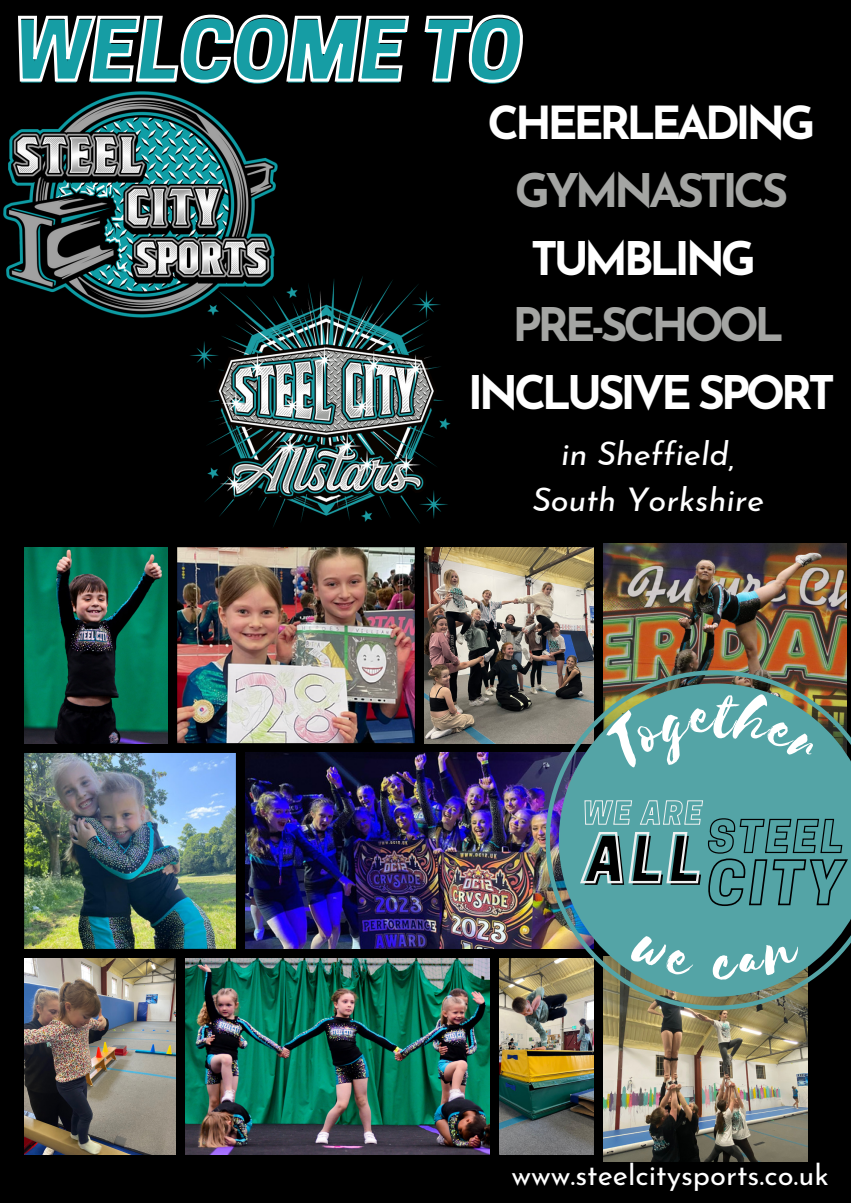
<style>
.page{position:relative;width:851px;height:1203px;background:#fff}
.page>*{position:absolute;margin:0;border:0;box-sizing:border-box;transform-origin:0 0}
.t1{font:italic 800 80.4px "Cooper Hewitt";color:#169da4}
.t2{font:italic 800 62.7px "Cooper Hewitt";color:#000}
.t3{font:700 46.2px "Josefin Sans";letter-spacing:-.095em;color:#fff}
.t4{font:700 46.2px "Josefin Sans";letter-spacing:-.095em;color:#a4a5a3}
.t5{font:700 45.45px "Josefin Sans";letter-spacing:-.095em;color:#fff}
.t6{font:italic 32.55px/45.3px "Josefin Sans";color:#fff;text-align:center}
.t7{font:29.1px "Josefin Sans";color:#fff}
</style>
<div class="page">
<div style="left:0;top:0;width:850px;height:1203px;background:#000"></div>
<img style="left:3px;top:91px;width:275px;height:227px">
<img style="left:163px;top:244px;width:288px;height:315px">
<img style="left:499px;top:958px;width:94px;height:196px">
<img style="left:245px;top:753px;width:300px;height:196px">
<img style="left:24px;top:958px;width:151px;height:196px">
<img style="left:24px;top:753px;width:212px;height:196px">
<img style="left:24px;top:547px;width:143px;height:196px">
<img style="left:424px;top:547px;width:169px;height:196px">
<img style="left:185px;top:958px;width:304px;height:196px">
<img style="left:177px;top:547px;width:238px;height:196px">
<img style="left:603px;top:1010px;width:204px;height:151px">
<img style="left:603px;top:543px;width:243px;height:127px">
<img style="left:545px;top:670px;width:302px;height:340px">
<img style="left:559px;top:683px;width:291px;height:313px">
<svg style="left:18px;top:14px;width:505px;height:69px"></svg>
<svg style="left:578px;top:799px;width:271px;height:108px;background:#589e9f"></svg>
<svg style="left:601px;top:688px;width:218px;height:81px;background:#599f99"></svg>
<div style="left:629px;top:933px;width:66px;height:44px;background:#54a4a6"></div>
<div style="left:711px;top:934px;width:92px;height:46px;background:#54a4a6"></div>
<p class="t1" style="left:14px;top:22px;width:510px">WELCOME TO</p>
<p class="t5" style="left:487px;top:105px;width:329px">CHEERLEADING</p>
<p class="t4" style="left:515px;top:172px;width:275px">GYMNASTICS</p>
<p class="t3" style="left:531px;top:240px;width:226px">TUMBLING</p>
<p class="t4" style="left:512px;top:306px;width:273px">PRE-SCHOOL</p>
<p class="t3" style="left:468px;top:374px;width:369px">INCLUSIVE SPORT</p>
<p class="t6" style="left:532px;top:434px;width:233px">in Sheffield,<br>South Yorkshire</p>
<p class="t2" style="left:587px;top:838px;width:118px">ALL</p>
<p class="t7" style="left:511px;top:1163px;width:319px">www.steelcitysports.co.uk</p>
</div>
